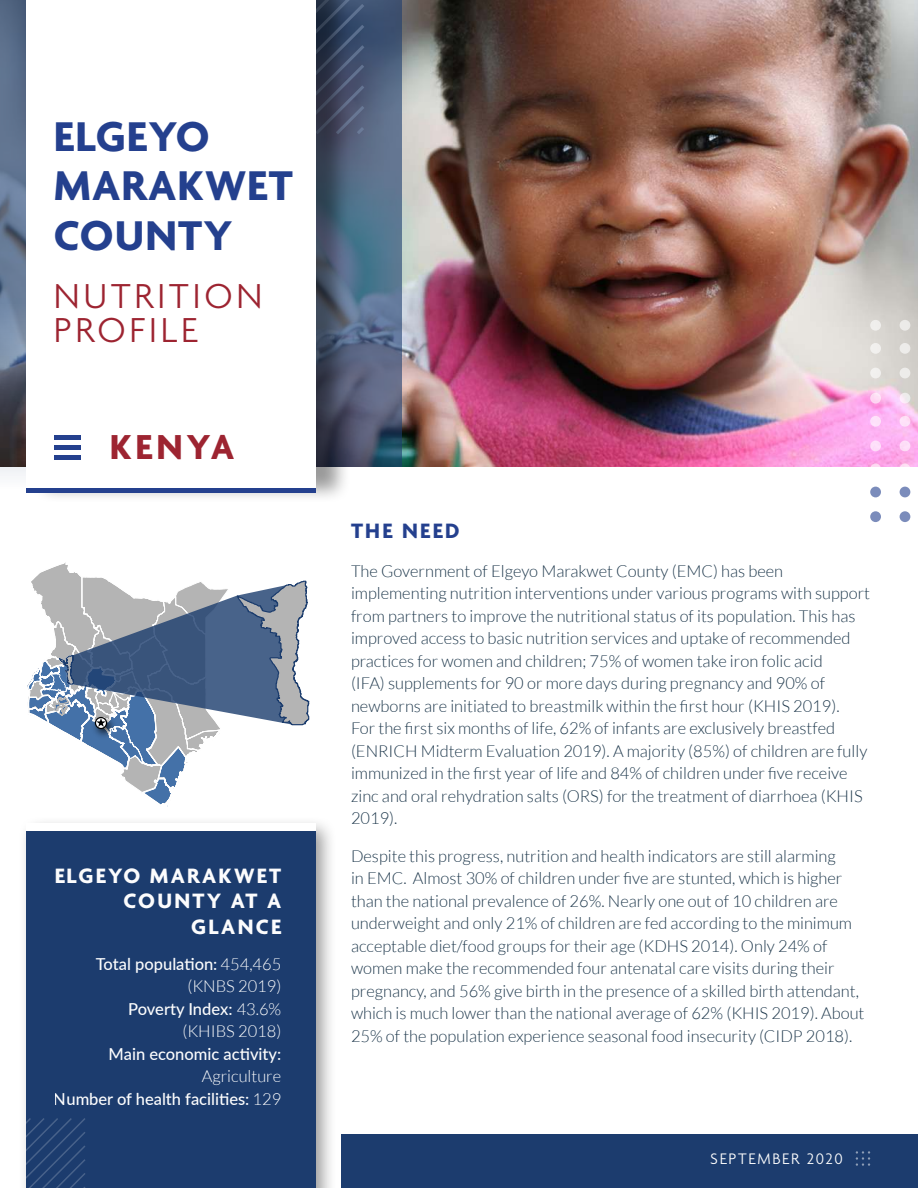
<style>
.page{position:relative;width:918px;height:1188px;background:#fff}
.page>*{position:absolute;margin:0;border:0;box-sizing:border-box;transform-origin:0 0}
.t1{font:700 45px/49.5px "Agenda";letter-spacing:.025em;color:#24408e}
.t2{font:300 37.5px/34.5px "Agenda";letter-spacing:.1em;color:#9d2431}
.t3{font:700 37.5px "Agenda";letter-spacing:.1em;color:#9d2431}
.t4{font:700 22.5px/25.5px "Agenda";letter-spacing:.1em;color:#fff;text-align:right}
.t5{font:700 22.5px "Agenda";letter-spacing:.1em;color:#24408e}
.t6{font:300 16.5px/22.5px "Lato";color:#1d374b}
.t7{font:300 16.5px/22.5px "Lato";color:#fff;text-align:right}
.t8{font:500 16.5px/22.5px "Lato";color:#fff;text-align:right}
.t9{font:300 16.5px "Agenda";letter-spacing:.1em;color:#fff}
.s1{font-weight:500}
.s2{font-weight:300}
</style>
<div class="page">
<div style="left:341px;top:1134px;width:577px;height:54px;background:#1c3c6e"></div>
<div style="left:17px;top:816px;width:321px;height:372px;background:#000;opacity:.4"></div>
<div style="left:26px;top:831px;width:289px;height:357px;background:#1c3c6e"></div>
<img style="left:402px;top:0;width:516px;height:467px">
<svg style="left:351px;top:0;width:51px;height:467px;background:#526783"></svg>
<div style="left:31px;top:0;width:320px;height:504px;background:#000;opacity:.4"></div>
<div style="left:26px;top:0;width:289px;height:488px;background:#fff"></div>
<hr style="left:54px;top:435px;width:27px;height:4px;background:#24408e">
<hr style="left:54px;top:445px;width:27px;height:4px;background:#24408e">
<hr style="left:54px;top:455px;width:27px;height:4px;background:#24408e">
<div style="left:870px;top:320px;width:11px;height:11px;background:#efeeec;border-radius:50%"></div>
<svg style="left:870px;top:463px;width:11px;height:11px"></svg>
<svg style="left:870px;top:393px;width:11px;height:11px"></svg>
<div style="left:870px;top:343px;width:11px;height:11px;background:#f1f0ee;border-radius:50%"></div>
<div style="left:870px;top:487px;width:11px;height:10px;background:#7b8cbb;border-radius:50%"></div>
<div style="left:870px;top:416px;width:11px;height:11px;background:#fee1fa;border-radius:50%"></div>
<div style="left:870px;top:368px;width:11px;height:10px;background:#f1f0ee;border-radius:50%"></div>
<div style="left:870px;top:511px;width:11px;height:11px;background:#7b8cbb;border-radius:50%"></div>
<div style="left:870px;top:441px;width:11px;height:10px;background:#fedff9;border-radius:50%"></div>
<div style="left:900px;top:320px;width:10px;height:11px;background:#ecebe9;border-radius:50%"></div>
<svg style="left:900px;top:463px;width:10px;height:11px"></svg>
<svg style="left:900px;top:393px;width:10px;height:11px"></svg>
<div style="left:900px;top:343px;width:10px;height:11px;background:#edecea;border-radius:50%"></div>
<div style="left:900px;top:487px;width:10px;height:10px;background:#7b8cbb;border-radius:50%"></div>
<div style="left:900px;top:416px;width:10px;height:11px;background:#fee1f8;border-radius:50%"></div>
<div style="left:900px;top:368px;width:10px;height:10px;background:#edecea;border-radius:50%"></div>
<div style="left:900px;top:511px;width:10px;height:11px;background:#7b8cbb;border-radius:50%"></div>
<div style="left:900px;top:441px;width:10px;height:10px;background:#fdddf7;border-radius:50%"></div>
<div style="left:26px;top:488px;width:289px;height:5px;background:#24408e"></div>
<div style="left:26px;top:823px;width:289px;height:8px;background:#fff"></div>
<svg style="left:27px;top:562px;width:283px;height:245px"></svg>
<svg style="left:17px;top:1118px;width:69px;height:70px"></svg>
<svg style="left:856px;top:1151px;width:14px;height:15px"></svg>
<svg style="left:0;top:0;width:26px;height:476px;background:#5e6d84"></svg>
<h1 class="t1" style="left:54px;top:111px;width:241px">ELGEYO<br>MARAKWET<br>COUNTY</h1>
<h2 class="t2" style="left:54px;top:277px;width:210px">NUTRITION<br>PROFILE</h2>
<h2 class="t3" style="left:110px;top:425px;width:126px">KENYA</h2>
<h3 class="t4" style="left:54px;top:862px;width:229px">ELGEYO MARAKWET<br>COUNTY AT A<br>GLANCE</h3>
<p class="t7" style="left:96px;top:954px;width:187px"><span class="s1">Total population:</span> 454,465 (KNBS 2019)<br><span class="s1">Poverty Index:</span> 43.6% (KHIBS 2018)</p>
<p class="t8" style="left:109px;top:1042px;width:174px">Main economic activity:</p>
<p class="t8" style="left:54px;top:1064px;width:229px"><span class="s2">Agriculture<br></span>Number of health facilities: <span class="s2">129</span></p>
<h3 class="t5" style="left:351px;top:517px;width:110px">THE NEED</h3>
<p class="t6" style="left:351px;top:561px;width:521px">The Government of Elgeyo Marakwet County (EMC) has been implementing nutrition interventions under various programs with support from partners to improve the nutritional status of its population. This has improved access to basic nutrition services and uptake of recommended practices for women and children; 75% of women take iron folic acid<br>(IFA) supplements for 90 or more days during pregnancy and 90% of newborns are initiated to breastmilk within the first hour (KHIS 2019).<br>For the first six months of life, 62% of infants are exclusively breastfed (ENRICH Midterm Evaluation 2019). A majority (85%) of children are fully immunized in the first year of life and 84% of children under five receive zinc and oral rehydration salts (ORS) for the treatment of diarrhoea (KHIS 2019).</p>
<p class="t6" style="left:351px;top:845px;width:515px">Despite this progress, nutrition and health indicators are still alarming<br>in EMC. Almost 30% of children under five are stunted, which is higher than the national prevalence of 26%. Nearly one out of 10 children are underweight and only 21% of children are fed according to the minimum acceptable diet/food groups for their age (KDHS 2014). Only 24% of women make the recommended four antenatal care visits during their pregnancy, and 56% give birth in the presence of a skilled birth attendant, which is much lower than the national average of 62% (KHIS 2019). About 25% of the population experience seasonal food insecurity (CIDP 2018).</p>
<p class="t9" style="left:710px;top:1149px;width:134px">SEPTEMBER 2020</p>
</div>
